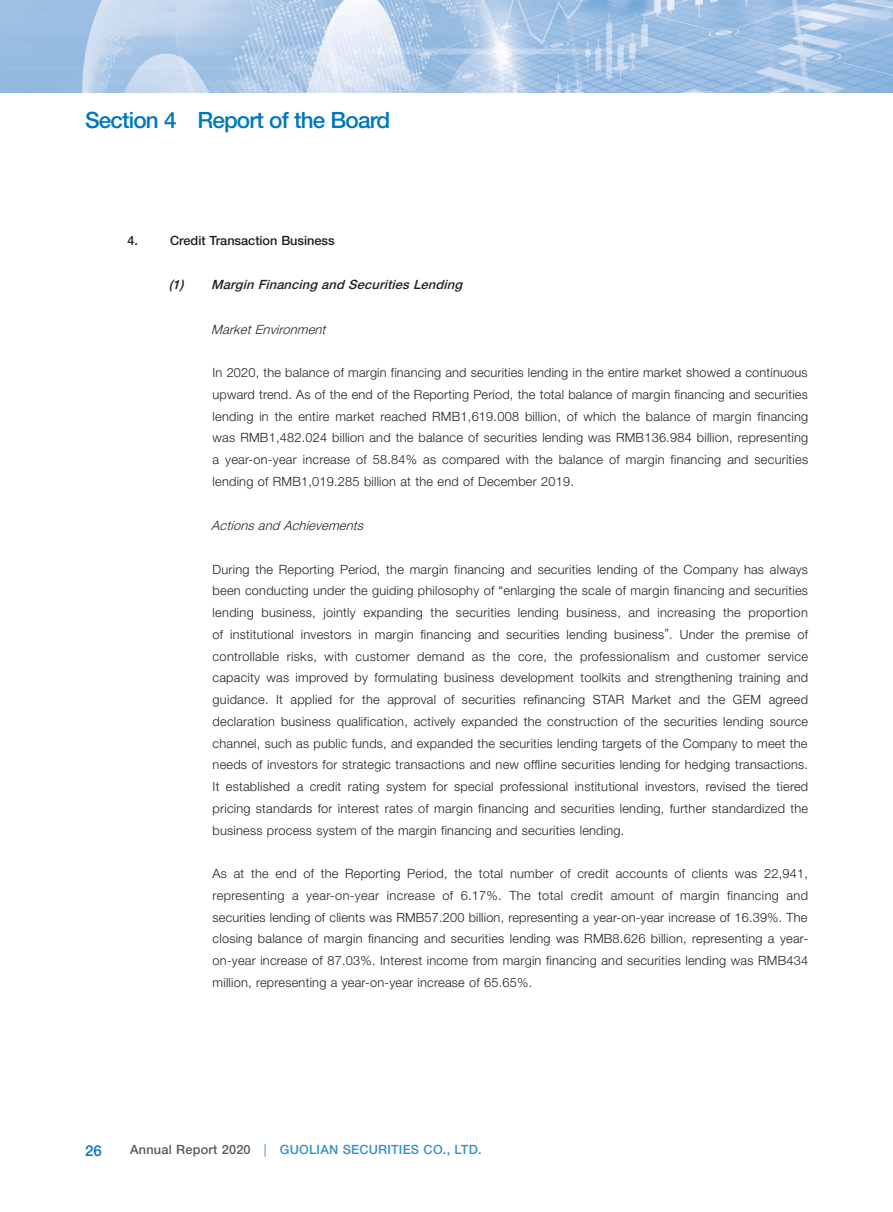
<style>
.page{position:relative;width:893px;height:1212px;background:#fff}
.page>*{position:absolute;margin:0;border:0;box-sizing:border-box;transform-origin:0 0}
.t1{font:500 22.5px "Helvetica Neue LT Std";letter-spacing:-.035em;color:#0077bf}
.t2{font:500 15px "Helvetica Neue LT Std";color:#0077bf}
.Body_Text{font:300 12.75px/21.8px "Helvetica Neue LT Std";letter-spacing:.02em;color:#231f20;text-align:justify}
.t3{font:500 12.75px "Helvetica Neue LT Std";letter-spacing:.015em;color:#3790cc}
.Heading_5{font:italic 300 12.75px "Helvetica Neue LT Std";color:#231f20}
.Heading_4{font:italic 500 12.75px "Helvetica Neue LT Std";color:#231f20}
.Heading_3{font:500 12.75px "Helvetica Neue LT Std";color:#231f20}
.s1{color:#57585a}
.s2{font-weight:300;color:#0077bf}
</style>
<div class="page">
<img style="left:0;top:0;width:893px;height:93px">
<h1 class="t1" style="left:85px;top:106px;width:307px">Section 4 Report of the Board</h1>
<p class="Heading_3" style="left:128px;top:233px;width:12px">4.</p>
<p class="Heading_3" style="left:170px;top:233px;width:166px">Credit Transaction Business</p>
<p class="Heading_4" style="left:169px;top:277px;width:299px">(1) Margin Financing and SecuritiesLending</p>
<p class="Heading_5" style="left:211px;top:321px;width:120px">MarketEnvironment</p>
<p class="Body_Text" style="left:213px;top:361px;width:597px">In 2020, the balance of margin financing and securities lending in the entire market showed a continuous upward trend. As of the end of the Reporting Period, the total balance of margin financing and securities lending in the entire market reached RMB1,619.008 billion, of which the balance of margin financing was RMB1,482.024 billion and the balance of securities lending was RMB136.984 billion, representing a year-on-year increase of 58.84% as compared with the balance of margin financing and securities lending of RMB1,019.285 billion at the end of December 2019.</p>
<p class="Heading_5" style="left:211px;top:518px;width:157px">Actionsand Achievements</p>
<p class="Body_Text" style="left:213px;top:558px;width:597px">During the Reporting Period, the margin financing and securities lending of the Company has always been conducting under the guiding philosophy of “enlarging the scale of margin financing and securities lending business, jointly expanding the securities lending business, and increasing the proportion of institutional investors in margin financing and securities lending business”. Under the premise of controllable risks, with customer demand as the core, the professionalism and customer service capacity was improved by formulating business development toolkits and strengthening training and guidance. It applied for the approval of securities refinancing STAR Market and the GEM agreed declaration business qualification, actively expanded the construction of the securities lending source channel, such as public funds, and expanded the securities lending targets of the Company to meet the needs of investors for strategic transactions and new offline securities lending for hedging transactions.<br>It established a credit rating system for special professional institutional investors, revised the tiered pricing standards for interest rates of margin financing and securities lending, further standardized the business process system of the margin financing and securities lending.</p>
<p class="Body_Text" style="left:213px;top:862px;width:597px">As at the end of the Reporting Period, the total number of credit accounts of clients was 22,941, representing a year-on-year increase of 6.17%. The total credit amount of margin financing and securities lending of clients was RMB57.200 billion, representing a year-on-year increase of 16.39%. The closing balance of margin financing and securities lending was RMB8.626 billion, representing a year&shy;on-year increase of 87.03%. Interest income from margin financing and securities lending was RMB434 million, representing a year-on-year increase of 65.65%.</p>
<p class="t2" style="left:85px;top:1142px;width:18px">26</p>
<p class="t3" style="left:130px;top:1142px;width:353px"><span class="s1">Annual Report 2020</span> <span class="s2">|</span> GUOLIAN SECURITIES CO., LTD.</p>
</div>
